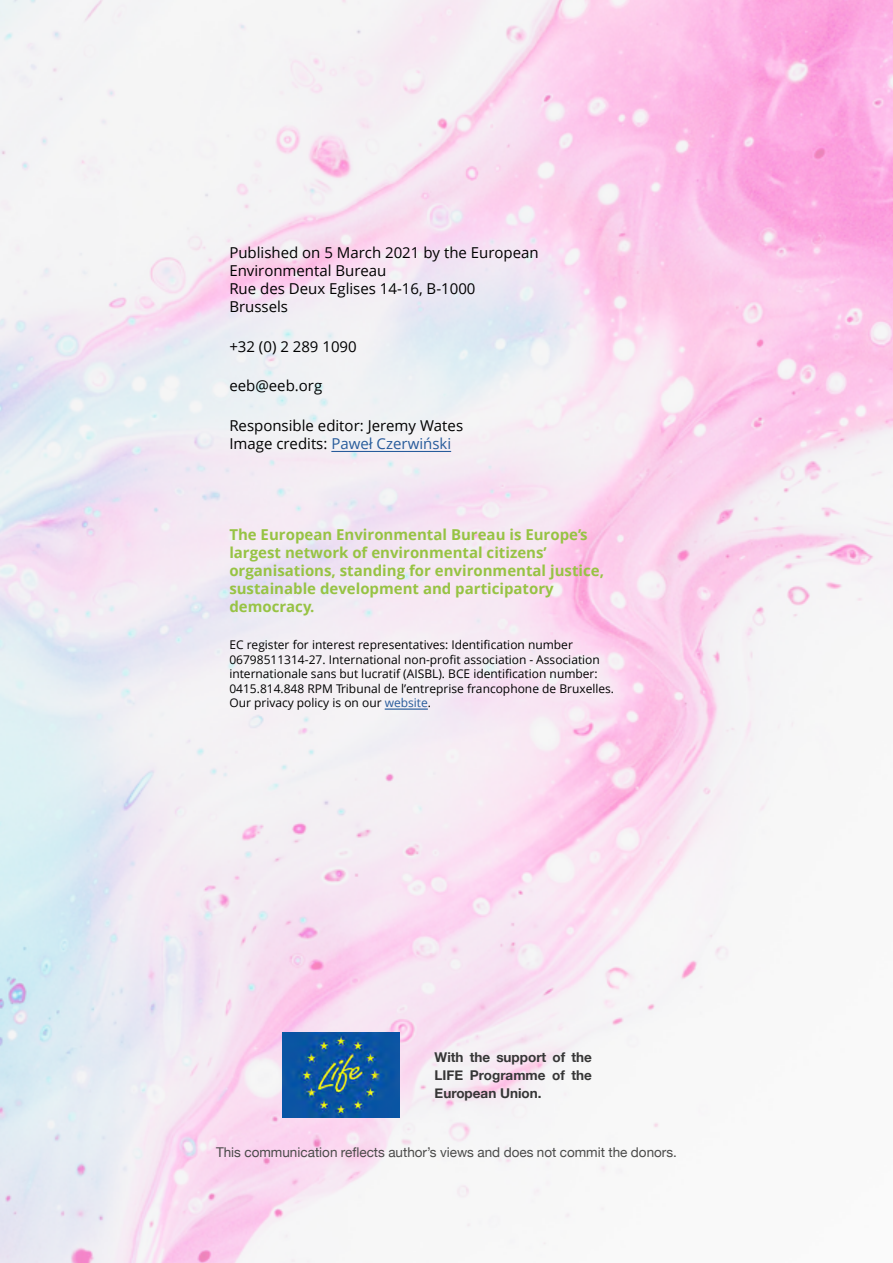
<style>
.page{position:relative;width:893px;height:1263px;background:#fff}
.page>*{position:absolute;margin:0;border:0;box-sizing:border-box;transform-origin:0 0}
.t1{font:15px/18px "Open Sans";color:#000}
.t2{font:700 15px/18px "Open Sans";color:#97c344}
.t3{font:13.5px "Helvetica Neue";color:#4a4a49}
.t4{font:700 13.5px/18px "Helvetica Neue";color:#363636;text-align:justify}
.t5{font:12px/14.4px "Open Sans";color:#000}
.s1{color:#275b9b}
</style>
<div class="page">
<img style="left:0;top:0;width:893px;height:1263px">
<hr style="left:385px;top:709px;width:43px;height:1px;background:#275b9b">
<hr style="left:331px;top:451px;width:120px;height:1px;background:#275b9b">
<img style="left:282px;top:1032px;width:118px;height:85px">
<p class="t1" style="left:229px;top:243px;width:311px">Published on 5 March 2021 by the European<br>Environmental Bureau<br>Rue des Deux Eglises 14-16, B-1000<br>Brussels</p>
<p class="t1" style="left:229px;top:337px;width:129px">+32 (0) 2 289 1090</p>
<p class="t1" style="left:229px;top:376px;width:94px">eeb@eeb.org</p>
<p class="t1" style="left:229px;top:416px;width:235px">Responsible editor: Jeremy Wates<br>Image credits: <span class="s1">Paweł Czerwiński</span></p>
<p class="t2" style="left:229px;top:525px;width:376px">The European Environmental Bureau is Europe’s largest network of environmental citizens’ organisations, standing for environmental justice, sustainable development and participatory democracy.</p>
<p class="t5" style="left:229px;top:638px;width:386px">EC register for interest representatives: Identification number 06798511314-27. International non-profit association - Association internationale sans but lucratif (AISBL). BCE identification number:<br>0415.814.848 RPM Tribunal de l’entreprise francophone de Bruxelles.<br>Our privacy policy is on our <span class="s1">website</span>.</p>
<p class="t4" style="left:435px;top:1048px;width:159px">With the support of the LIFE Programme of the European Union.</p>
<p class="t3" style="left:216px;top:1142px;width:462px">This communication reflects author’s views and does not commit the donors.</p>
</div>
